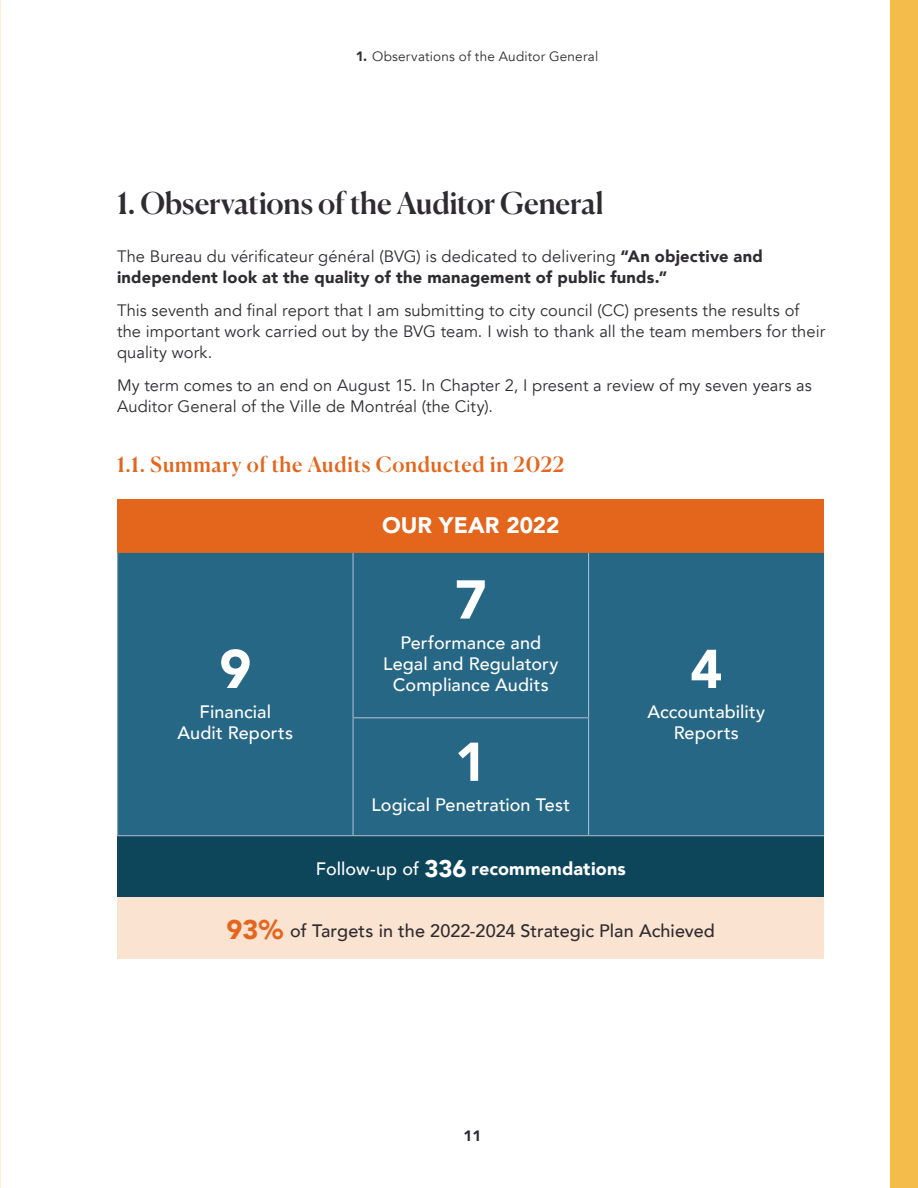
<style>
.page{position:relative;width:918px;height:1188px;background:#fff}
.page>*{position:absolute;margin:0;border:0;box-sizing:border-box;transform-origin:0 0}
.t1{font:900 54px "Avenir";color:#fff}
.t2{font:500 30px "Canela";letter-spacing:-.01em;color:#2e2c30}
.t3{font:900 22.5px "Avenir";letter-spacing:.005em;color:#fff}
.t4{font:500 21px "Canela";letter-spacing:.035em;color:#e4661d}
.t5{font:500 18px/21px "Avenir";letter-spacing:.005em;color:#fff;text-align:center}
.t6{font:500 18px "Avenir";letter-spacing:.005em;color:#2e2c30}
.t7{font:900 18px "Avenir";letter-spacing:.01em;color:#fff}
.t8{font:16.5px/21px "Avenir";letter-spacing:.005em;color:#2e2c30}
.t9{font:900 16.5px/21px "Avenir";letter-spacing:.015em;color:#2e2c30}
.t10{font:900 15px "Avenir";color:#2e2c30}
.t11{font:13.5px "Avenir";letter-spacing:.015em;color:#2e2c30}
.s1{font-weight:900}
.s2{font-weight:400}
.s3{font-weight:500}
.s4{font-size:24px}
.s5{font-weight:900;font-size:27px;color:#e4661d}
</style>
<div class="page">
<div style="left:118px;top:499px;width:706px;height:54px;background:#e4661d"></div>
<div style="left:118px;top:553px;width:706px;height:282px;background:#276786"></div>
<div style="left:118px;top:836px;width:706px;height:61px;background:#0d455b"></div>
<div style="left:118px;top:897px;width:706px;height:62px;background:#fbe3d1"></div>
<hr style="left:117px;top:553px;width:1px;height:165px;background:#7d9db8">
<hr style="left:117px;top:718px;width:1px;height:117px;background:#7d9db8">
<hr style="left:352px;top:553px;width:2px;height:164px;background:#a4b7cb">
<hr style="left:588px;top:553px;width:1px;height:164px;background:#a4b7cb">
<hr style="left:352px;top:717px;width:237px;height:1px;background:#a4b7cb">
<hr style="left:352px;top:718px;width:2px;height:117px;background:#a4b7cb">
<hr style="left:588px;top:718px;width:1px;height:117px;background:#a4b7cb">
<hr style="left:117px;top:835px;width:236px;height:1px;background:#a4b7cb">
<hr style="left:353px;top:835px;width:236px;height:1px;background:#a4b7cb">
<hr style="left:589px;top:835px;width:235px;height:1px;background:#a4b7cb">
<div style="left:891px;top:0;width:27px;height:1188px;background:#f4bc4a"></div>
<p class="t11" style="left:356px;top:48px;width:244px"><span class="s1">1.</span> Observations of the Auditor General</p>
<h2 class="t2" style="left:117px;top:180px;width:488px">1. Observations of the Auditor General</h2>
<p class="t9" style="left:117px;top:245px;width:647px"><span class="s2">The Bureau du vérificateur général (BVG) is dedicated to delivering</span> “An objective and independent look at the quality of the management of public funds.”</p>
<p class="t8" style="left:117px;top:300px;width:710px">This seventh and final report that I am submitting to city council (CC) presents the results of the important work carried out by the BVG team. I wish to thank all the team members for their quality work.</p>
<p class="t8" style="left:117px;top:375px;width:696px">My term comes to an end on August 15. In Chapter 2, I present a review of my seven years as<br>Auditor General of the Ville de Montréal (the City).</p>
<p class="t4" style="left:117px;top:448px;width:449px">1.1. Summary of the Audits Conducted in 2022</p>
<h1 class="t1" style="left:219px;top:623px;width:33px">9</h1>
<p class="t5" style="left:177px;top:700px;width:117px">Financial<br>Audit Reports</p>
<h3 class="t3" style="left:382px;top:506px;width:179px">OUR YEAR 2022</h3>
<h1 class="t1" style="left:455px;top:553px;width:33px">7</h1>
<p class="t5" style="left:383px;top:631px;width:177px">Performance and<br>Legal and Regulatory<br>Compliance Audits</p>
<h1 class="t1" style="left:455px;top:716px;width:33px">1</h1>
<p class="t5" style="left:372px;top:793px;width:200px">Logical Penetration Test</p>
<h1 class="t1" style="left:690px;top:623px;width:33px">4</h1>
<p class="t5" style="left:647px;top:700px;width:119px">Accountability<br>Reports</p>
<p class="t7" style="left:316px;top:854px;width:312px"><span class="s3">Follow-up of</span> <span class="s4">336</span> recommendations</p>
<p class="t6" style="left:227px;top:916px;width:490px"><span class="s5">93%</span> of Targets in the 2022-2024 Strategic Plan Achieved</p>
<p class="t10" style="left:464px;top:1123px;width:19px">11</p>
</div>
